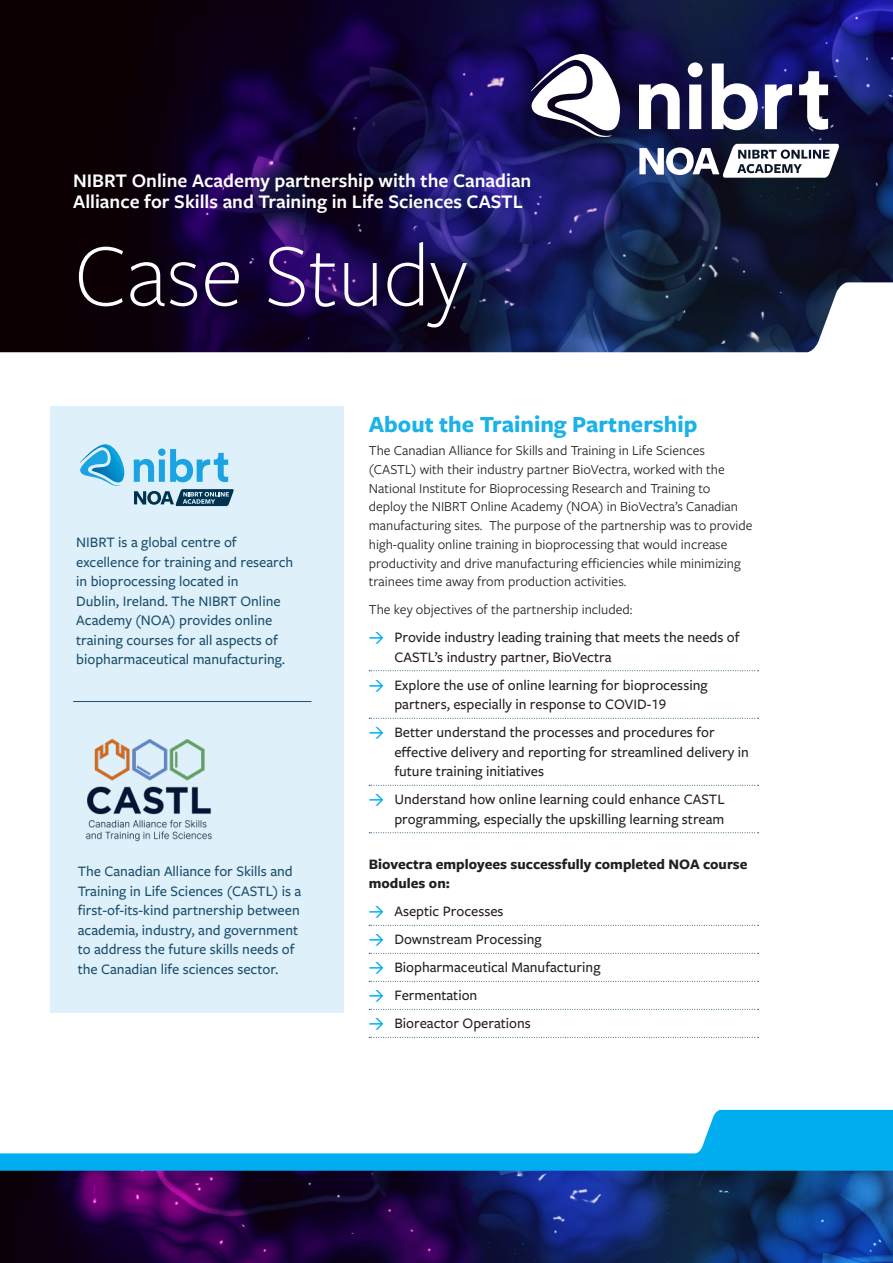
<style>
.page{position:relative;width:893px;height:1263px;background:#fff}
.page>*{position:absolute;margin:0;border:0;box-sizing:border-box;transform-origin:0 0}
.t1{font:300 92.55px "Freight Sans LF Pro";color:#fff}
.t2{font:700 24px "Freight Sans LF Pro";color:#1ab2e7}
.t3{font:600 19.95px/20.7px "Freight Sans LF Pro";color:#fff}
.List_Paragraph{font:500 15px/19.5px "Freight Sans LF Pro";color:#231f20}
.t4{font:500 15px/19.5px "Freight Sans LF Pro";color:#1b4d6b}
.t5{font:700 15px/19.5px "Freight Sans LF Pro";color:#231f20}
.t6{font:14.25px/18.8px "Freight Sans LF Pro";color:#231f20}
.s1{font-family:"DIN";color:#00aeef}
</style>
<div class="page">
<div style="left:51px;top:406px;width:293px;height:606px;background:#def0fa"></div>
<img style="left:0;top:1171px;width:893px;height:92px">
<img style="left:0;top:0;width:893px;height:282px">
<svg style="left:369px;top:670px;width:390px;height:1px"></svg>
<svg style="left:369px;top:718px;width:390px;height:1px"></svg>
<svg style="left:369px;top:785px;width:390px;height:1px"></svg>
<svg style="left:369px;top:832px;width:390px;height:1px"></svg>
<svg style="left:369px;top:925px;width:390px;height:1px"></svg>
<svg style="left:369px;top:953px;width:390px;height:1px"></svg>
<svg style="left:369px;top:981px;width:390px;height:1px"></svg>
<svg style="left:369px;top:1009px;width:390px;height:1px"></svg>
<svg style="left:369px;top:1037px;width:390px;height:1px"></svg>
<svg style="left:531px;top:53px;width:89px;height:84px"></svg>
<svg style="left:639px;top:83px;width:41px;height:46px"></svg>
<svg style="left:688px;top:62px;width:15px;height:67px"></svg>
<svg style="left:712px;top:64px;width:46px;height:66px"></svg>
<svg style="left:765px;top:84px;width:27px;height:45px"></svg>
<svg style="left:799px;top:71px;width:29px;height:59px"></svg>
<svg style="left:639px;top:144px;width:200px;height:34px"></svg>
<img style="left:85px;top:739px;width:127px;height:103px">
<svg style="left:80px;top:444px;width:44px;height:42px"></svg>
<svg style="left:134px;top:448px;width:94px;height:34px"></svg>
<svg style="left:134px;top:489px;width:100px;height:17px"></svg>
<svg style="left:0;top:1110px;width:893px;height:61px"></svg>
<svg style="left:0;top:282px;width:893px;height:71px;background:#252442"></svg>
<hr style="left:73px;top:701px;width:238px;height:1px;background:#1b4d6b">
<p class="t3" style="left:73px;top:169px;width:460px">NIBRT Online Academy partnership with the Canadian<br>Alliance for Skills and Training in Life Sciences CASTL</p>
<p class="t1" style="left:74px;top:214px;width:395px">Case Study</p>
<p class="t4" style="left:76px;top:532px;width:219px">NIBRT is a global centre of excellence for training and research in bioprocessing located in<br>Dublin, Ireland. The NIBRT Online<br>Academy (NOA) provides online training courses for all aspects of biopharmaceutical manufacturing.</p>
<p class="t4" style="left:78px;top:861px;width:225px">The Canadian Alliance for Skills and Training in Life Sciences (CASTL) is a first-of-its-kind partnership between academia, industry, and government to address the future skills needs of the Canadian life sciences sector.</p>
<p class="t2" style="left:369px;top:408px;width:330px">About the Training Partnership</p>
<p class="t6" style="left:369px;top:440px;width:385px">The Canadian Alliance for Skills and Training in Life Sciences (CASTL) with their industry partner BioVectra, worked with the National Institute for Bioprocessing Research and Training to<br>deploy the NIBRT Online Academy (NOA) in BioVectra’s Canadian manufacturing sites. The purpose of the partnership was to provide high-quality online training in bioprocessing that would increase productivity and drive manufacturing efficiencies while minimizing trainees time away from production activities.</p>
<p class="t6" style="left:369px;top:600px;width:265px">The key objectives of the partnership included:</p>
<p class="List_Paragraph" style="left:394px;top:627px;width:347px;text-indent:-26px"><span class="s1">&gt;</span> Provide industry leading training that meets the needs of<br>CASTL’s industry partner, BioVectra</p>
<p class="List_Paragraph" style="left:394px;top:675px;width:315px;text-indent:-26px"><span class="s1">&gt;</span> Explore the use of online learning for bioprocessing partners, especially in response to COVID-19</p>
<p class="List_Paragraph" style="left:394px;top:722px;width:356px;text-indent:-26px"><span class="s1">&gt;</span> Better understand the processes and procedures for effective delivery and reporting for streamlined delivery in future training initiatives</p>
<p class="List_Paragraph" style="left:369px;top:789px;width:357px;text-align:right"><span class="s1">&gt;</span> Understand how online learning could enhance CASTL programming, especially the upskilling learning stream</p>
<p class="t5" style="left:369px;top:854px;width:380px">Biovectra employees successfully completed NOA course modules on:</p>
<p class="List_Paragraph" style="left:369px;top:901px;width:136px"><span class="s1">&gt;</span> Aseptic Processes</p>
<p class="List_Paragraph" style="left:369px;top:929px;width:174px"><span class="s1">&gt;</span> Downstream Processing</p>
<p class="List_Paragraph" style="left:369px;top:957px;width:233px"><span class="s1">&gt;</span> Biopharmaceutical Manufacturing</p>
<p class="List_Paragraph" style="left:369px;top:985px;width:110px"><span class="s1">&gt;</span> Fermentation</p>
<p class="List_Paragraph" style="left:369px;top:1013px;width:164px"><span class="s1">&gt;</span> Bioreactor Operations</p>
</div>
